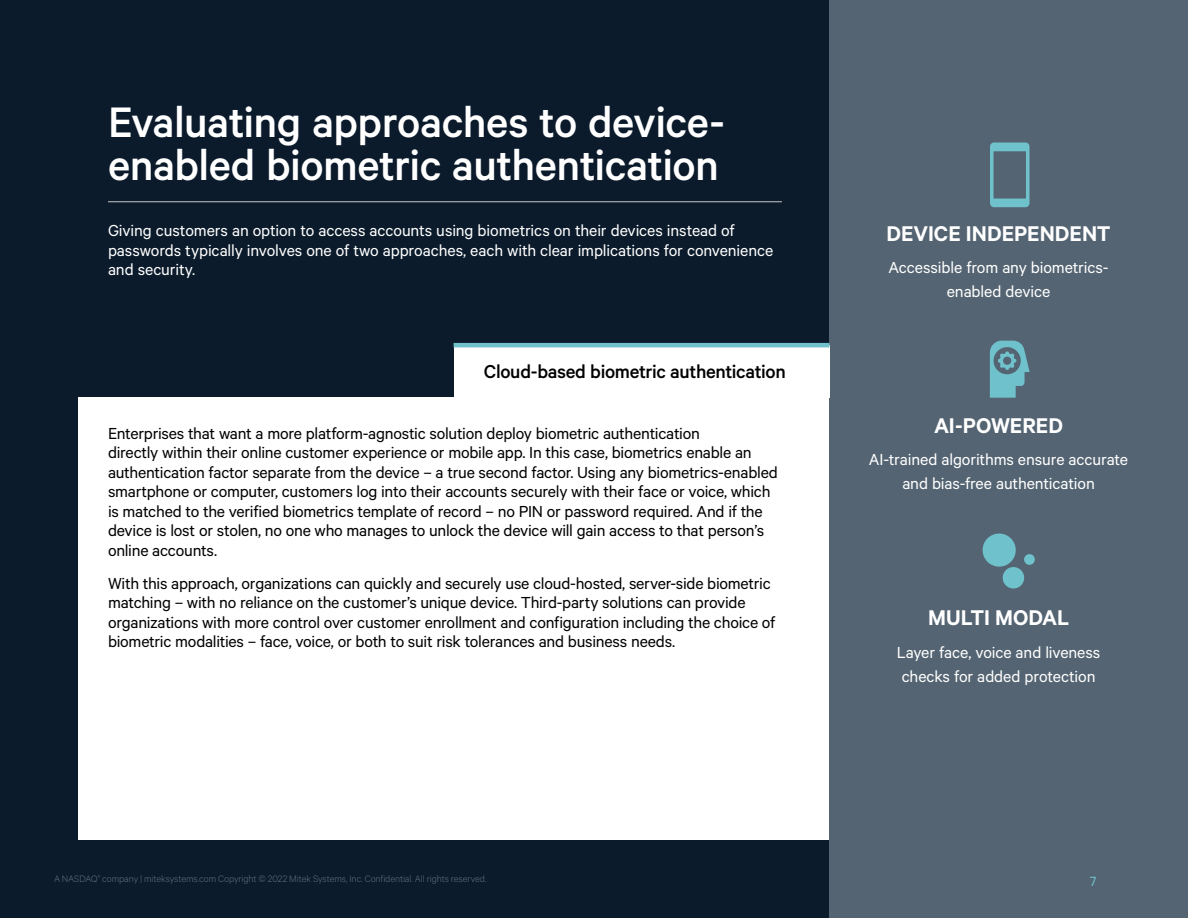
<style>
.page{position:relative;width:1188px;height:918px;background:#0b1b2b}
.page>*{position:absolute;margin:0;border:0;box-sizing:border-box;transform-origin:0 0}
._1_HEADER{font:500 48px/43.5px "Calibre";letter-spacing:-.01em;color:#fff}
.Copy{font:600 24px "Calibre";color:#fff}
._2_TACTIC_Subhead{font:500 21px "Calibre";letter-spacing:-.015em;color:#000}
.Copy_SPAN{font:18px/19.5px "Calibre";letter-spacing:-.015em;color:#000}
.Copy_SPAN-2{font:18px/19.5px "Calibre";letter-spacing:-.005em;color:#fff}
.Copy-2{font:18px/24px "Calibre";letter-spacing:-.005em;color:#fff;text-align:center}
.Copy-3{font:15px "Calibre";color:#6fc1cc}
.t1{font:300 10.5px "Calibre";letter-spacing:-.005em;color:#626d7c}
</style>
<div class="page">
<div style="left:78px;top:398px;width:751px;height:442px;background:#fff"></div>
<div style="left:829px;top:0;width:359px;height:918px;background:#546472"></div>
<hr style="left:108px;top:201px;width:674px;height:1px;background:#c8c8c8">
<svg style="left:990px;top:142px;width:40px;height:65px"></svg>
<svg style="left:990px;top:341px;width:40px;height:57px"></svg>
<svg style="left:983px;top:534px;width:52px;height:55px"></svg>
<div style="left:454px;top:345px;width:375px;height:53px;background:#fff"></div>
<hr style="left:454px;top:343px;width:375px;height:4px;background:#6fc1cc">
<p class="_1_HEADER" style="left:108px;top:99px;width:618px">Evaluating approaches to device&shy;enabled biometric authentication</p>
<p class="Copy_SPAN-2" style="left:108px;top:220px;width:667px">Giving customers an option to access accounts using biometrics on their devices instead of passwords typically involves one of two approaches, each with clear implications for convenience and security.</p>
<p class="_2_TACTIC_Subhead" style="left:484px;top:359px;width:303px">Cloud-based biometric authentication</p>
<p class="Copy_SPAN" style="left:108px;top:423px;width:671px">Enterprises that want a more platform-agnostic solution deploy biometric authentication<br>directly within their online customer experience or mobile app. In this case, biometrics enable an authentication factor separate from the device – a true second factor. Using any biometrics-enabled smartphone or computer, customers log into their accounts securely with their face or voice, which is matched to the verified biometrics template of record – no PIN or password required. And if the device is lost or stolen, no one who manages to unlock the device will gain access to that person’s online accounts.</p>
<p class="Copy_SPAN" style="left:108px;top:573px;width:669px">With this approach, organizations can quickly and securely use cloud-hosted, server-side biometric matching – with no reliance on the customer’s unique device. Third-party solutions can provide organizations with more control over customer enrollment and configuration including the choice of biometric modalities – face, voice, or both to suit risk tolerances and business needs.</p>
<p class="Copy" style="left:886px;top:219px;width:226px">DEVICE INDEPENDENT</p>
<p class="Copy-2" style="left:889px;top:255px;width:222px">Accessible from any biometrics&shy;enabled device</p>
<p class="Copy" style="left:934px;top:411px;width:131px">AI-POWERED</p>
<p class="Copy-2" style="left:869px;top:447px;width:261px">AI-trained algorithms ensure accurate and bias-free authentication</p>
<p class="Copy" style="left:928px;top:603px;width:143px">MULTI MODAL</p>
<p class="Copy-2" style="left:897px;top:639px;width:205px;text-align:left">Layer face, voice and liveness checks for added protection</p>
<p class="t1" style="left:54px;top:873px;width:434px">A NASDAQ<sup>®</sup> company | miteksystems.com Copyright © 2022 Mitek Systems, Inc. Confidential. All rights reserved.</p>
<p class="Copy-3" style="left:1090px;top:872px;width:8px">7</p>
</div>
